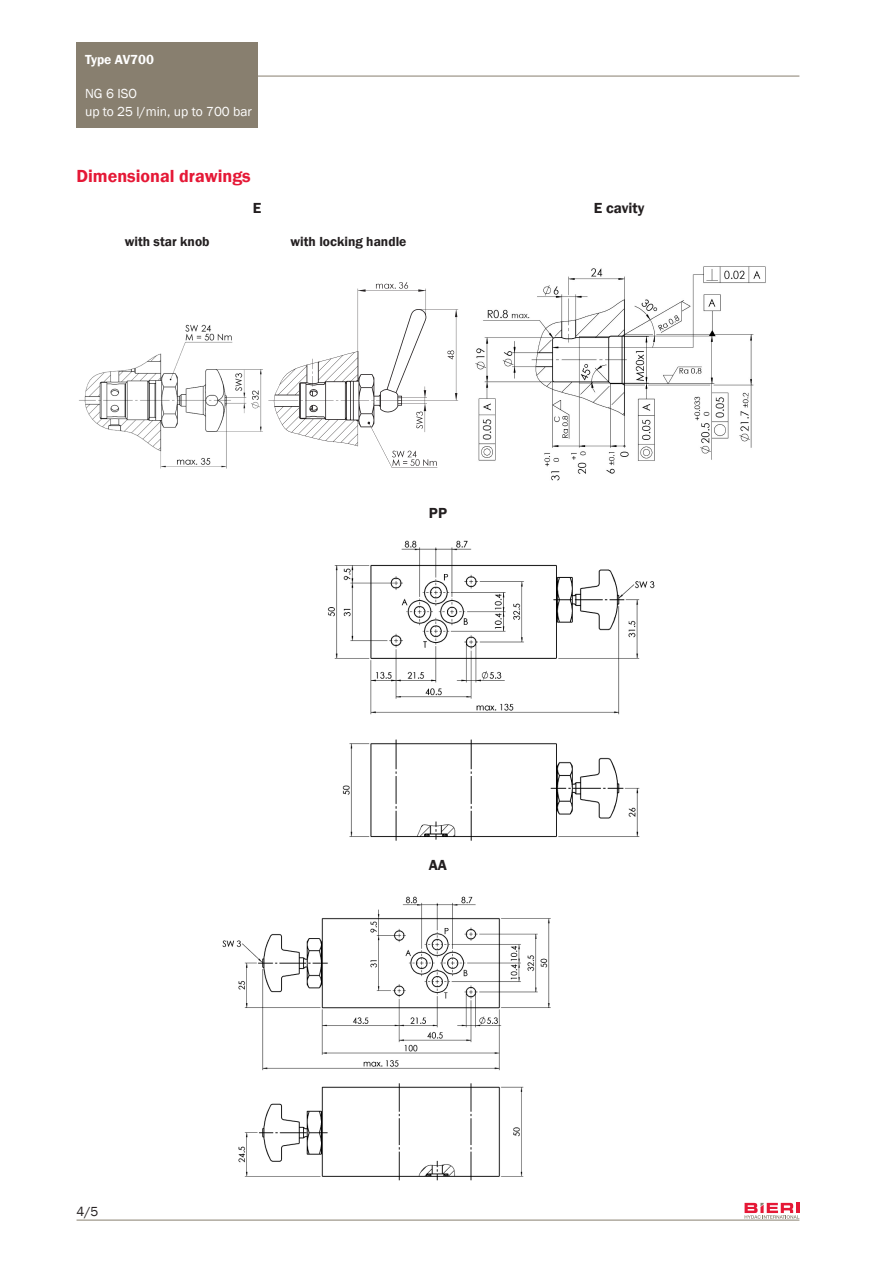
<style>
.page{position:relative;width:893px;height:1263px;background:#fff}
.page>*{position:absolute;margin:0;border:0;box-sizing:border-box;transform-origin:0 0}
._04_Titel_rot{font:600 18px "Franklin Gothic";color:#e51836}
._05_Untertitel{font:600 15px "Franklin Gothic";color:#231f20}
._05_Untertitel-2{font:600 13.5px "Franklin Gothic";color:#231f20}
.t1{font:13.5px/18px "Franklin Gothic";color:#fff}
.t2{font:600 13.5px "Franklin Gothic";color:#fff}
.t3{font:13.5px "Franklin Gothic";color:#231f20}
</style>
<div class="page">
<div style="left:77px;top:43px;width:181px;height:33px;background:#887f6f"></div>
<div style="left:77px;top:76px;width:181px;height:52px;background:#887f6f"></div>
<hr style="left:258px;top:76px;width:541px;height:1px;background:#887f6f">
<svg style="left:745px;top:1203px;width:54px;height:16px"></svg>
<hr style="left:77px;top:1220px;width:722px;height:1px;background:#887f6f">
<img style="left:475px;top:266px;width:291px;height:215px">
<img style="left:79px;top:324px;width:184px;height:145px">
<img style="left:268px;top:282px;width:191px;height:186px">
<img style="left:327px;top:540px;width:328px;height:301px">
<img style="left:222px;top:896px;width:329px;height:285px">
<p class="t2" style="left:85px;top:51px;width:70px">Type AV700</p>
<p class="t1" style="left:85px;top:84px;width:169px">NG 6 ISO<br>up to 25 l/min, up to 700 bar</p>
<p class="_04_Titel_rot" style="left:77px;top:165px;width:176px">Dimensional drawings</p>
<p class="_05_Untertitel" style="left:253px;top:199px;width:10px">E</p>
<p class="_05_Untertitel-2" style="left:125px;top:233px;width:86px">with star knob</p>
<p class="_05_Untertitel-2" style="left:291px;top:233px;width:117px">with locking handle</p>
<p class="_05_Untertitel" style="left:429px;top:504px;width:20px">PP</p>
<p class="t3" style="left:77px;top:1203px;width:23px">4/5</p>
<p class="_05_Untertitel" style="left:429px;top:855px;width:20px">AA</p>
<p class="_05_Untertitel" style="left:594px;top:199px;width:52px">E cavity</p>
</div>
